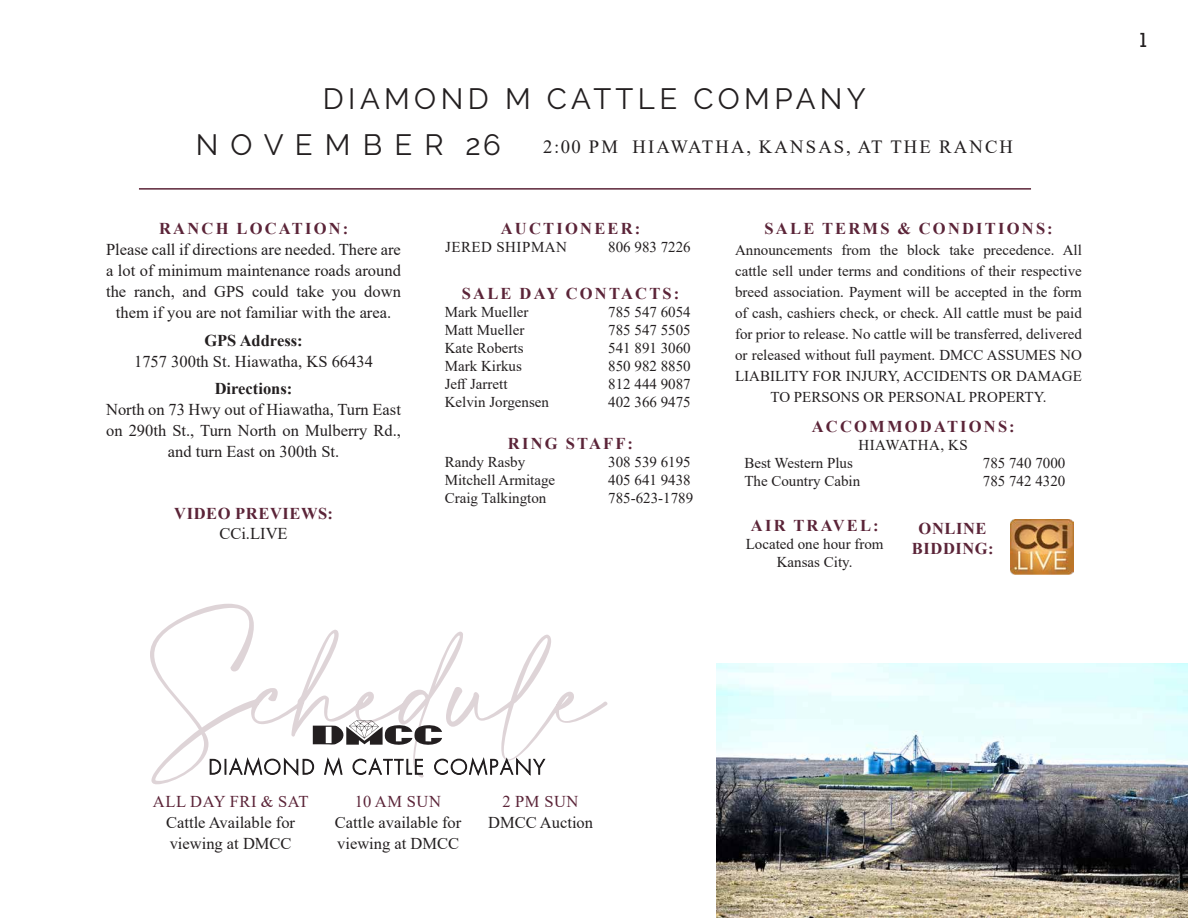
<style>
.page{position:relative;width:1188px;height:918px;background:#fff}
.page>*{position:absolute;margin:0;border:0;box-sizing:border-box;transform-origin:0 0}
.t1{font:29.25px "Raleway";letter-spacing:.15em;color:#231f20}
.t2{font:21px "Rockwell";color:#231f20}
.t3{font:18.6px "Times New Roman";letter-spacing:.115em;color:#231f20}
.t4{font:16.5px/21px "Times New Roman";color:#231f20}
.t5{font:700 16.5px "Times New Roman";letter-spacing:.135em;color:#5b2438}
.t6{font:700 16.5px/19.8px "Times New Roman";letter-spacing:.035em;color:#5b2438;text-align:center}
.t7{font:16.5px "Times New Roman";letter-spacing:.035em;color:#5b2438}
.t8{font:700 16.5px "Times New Roman";color:#231f20}
.t9{font:15px/21px "Times New Roman";color:#231f20;text-align:center}
.t10{font:15px "Times New Roman";letter-spacing:.035em;color:#231f20}
</style>
<div class="page">
<svg style="left:150px;top:604px;width:457px;height:180px"></svg>
<img style="left:1011px;top:520px;width:63px;height:55px">
<hr style="left:139px;top:188px;width:892px;height:2px;background:#5b2438">
<svg style="left:210px;top:758px;width:335px;height:18px"></svg>
<svg style="left:313px;top:720px;width:129px;height:27px"></svg>
<img style="left:716px;top:663px;width:472px;height:255px">
<h1 class="t1" style="left:323px;top:81px;width:545px">DIAMOND M CATTLE COMPANY</h1>
<h1 class="t1" style="left:196px;top:128px;width:307px">N O V E M B E R 26</h1>
<p class="t3" style="left:543px;top:134px;width:471px">2:00 PM HIAWATHA, KANSAS, AT THE RANCH</p>
<p class="t5" style="left:159px;top:216px;width:191px">RANCH LOCATION:</p>
<p class="t4" style="left:106px;top:238px;width:296px;text-align:center">Please call if directions are needed. There are a lot of minimum maintenance roads around the ranch, and GPS could take you down them if you are not familiar with the area.</p>
<p class="t8" style="left:204px;top:328px;width:100px">GPS Address:</p>
<p class="t4" style="left:134px;top:350px;width:240px">1757 300th St. Hiawatha, KS 66434</p>
<p class="t8" style="left:215px;top:377px;width:79px">Directions:</p>
<p class="t4" style="left:106px;top:399px;width:296px;text-align:center">North on 73 Hwy out of Hiawatha, Turn East on 290th St., Turn North on Mulberry Rd., and turn East on 300th St.</p>
<p class="t5" style="left:501px;top:216px;width:141px">AUCTIONEER:</p>
<p class="t10" style="left:445px;top:236px;width:124px">JERED SHIPMAN</p>
<p class="t9" style="left:608px;top:236px;width:84px">806 983 7226</p>
<p class="t5" style="left:462px;top:281px;width:219px">SALE DAY CONTACTS:</p>
<p class="t9" style="left:445px;top:301px;width:85px">Mark Mueller</p>
<p class="t9" style="left:608px;top:301px;width:84px">785 547 6054</p>
<p class="t9" style="left:445px;top:319px;width:81px">Matt Mueller</p>
<p class="t9" style="left:608px;top:319px;width:84px">785 547 5505</p>
<p class="t9" style="left:445px;top:337px;width:80px">Kate Roberts</p>
<p class="t9" style="left:608px;top:337px;width:84px">541 891 3060</p>
<p class="t9" style="left:445px;top:355px;width:79px">Mark Kirkus</p>
<p class="t9" style="left:608px;top:355px;width:84px">850 982 8850</p>
<p class="t9" style="left:445px;top:373px;width:64px">Jeff Jarrett</p>
<p class="t9" style="left:608px;top:373px;width:84px">812 444 9087</p>
<p class="t9" style="left:445px;top:391px;width:106px">Kelvin Jorgensen</p>
<p class="t9" style="left:608px;top:391px;width:84px">402 366 9475</p>
<p class="t5" style="left:508px;top:431px;width:127px">RING STAFF:</p>
<p class="t9" style="left:445px;top:451px;width:82px">Randy Rasby</p>
<p class="t9" style="left:608px;top:451px;width:84px">308 539 6195</p>
<p class="t9" style="left:445px;top:469px;width:112px">Mitchell Armitage</p>
<p class="t9" style="left:608px;top:469px;width:84px">405 641 9438</p>
<p class="t9" style="left:445px;top:487px;width:103px">Craig Talkington</p>
<p class="t9" style="left:608px;top:487px;width:86px">785-623-1789</p>
<p class="t5" style="left:765px;top:217px;width:290px">SALE TERMS &amp; CONDITIONS:</p>
<p class="t9" style="left:735px;top:239px;width:348px">Announcements from the block take precedence. All cattle sell under terms and conditions of their respective breed association. Payment will be accepted in the form of cash, cashiers check, or check. All cattle must be paid for prior to release. No cattle will be transferred, delivered or released without full payment. DMCC ASSUMES NO LIABILITY FOR INJURY, ACCIDENTS OR DAMAGE TO PERSONS OR PERSONAL PROPERTY.</p>
<p class="t5" style="left:812px;top:414px;width:204px">ACCOMMODATIONS:</p>
<p class="t10" style="left:858px;top:434px;width:111px">HIAWATHA, KS</p>
<p class="t9" style="left:744px;top:452px;width:110px">Best Western Plus</p>
<p class="t9" style="left:983px;top:452px;width:84px">785 740 7000</p>
<p class="t9" style="left:744px;top:470px;width:117px">The Country Cabin</p>
<p class="t9" style="left:983px;top:470px;width:84px">785 742 4320</p>
<p class="t5" style="left:751px;top:513px;width:129px">AIR TRAVEL:</p>
<p class="t9" style="left:746px;top:534px;width:139px;line-height:18px">Located one hour from<br>Kansas City.</p>
<p class="t6" style="left:174px;top:503px;width:160px">VIDEO PREVIEWS:</p>
<p class="t4" style="left:219px;top:522px;width:70px">CCi.LIVE</p>
<p class="t6" style="left:912px;top:518px;width:83px">ONLINE<br>BIDDING:</p>
<h2 class="t2" style="left:1137px;top:28px;width:13px">1</h2>
<p class="t7" style="left:153px;top:790px;width:157px">ALL DAY FRI &amp; SAT</p>
<p class="t4" style="left:166px;top:811px;width:130px">Cattle Available for viewing at DMCC</p>
<p class="t7" style="left:355px;top:790px;width:88px">10 AM SUN</p>
<p class="t4" style="left:335px;top:811px;width:128px">Cattle available for viewing at DMCC</p>
<p class="t7" style="left:503px;top:790px;width:77px">2 PM SUN</p>
<p class="t4" style="left:488px;top:811px;width:106px">DMCC Auction</p>
</div>
